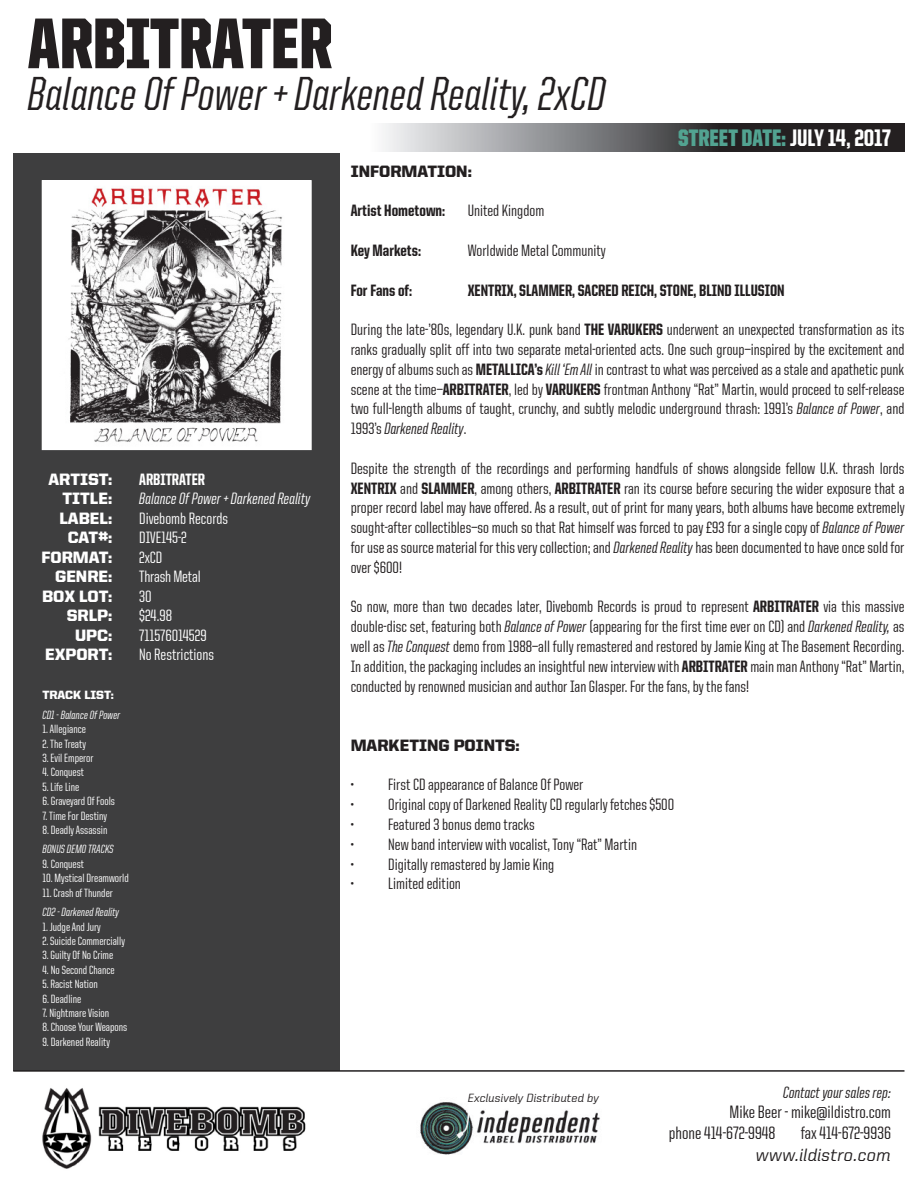
<style>
.page{position:relative;width:918px;height:1188px;background:#fff}
.page>*{position:absolute;margin:0;border:0;box-sizing:border-box;transform-origin:0 0}
.t1{font:900 72px "United Sans Cond";color:#231f20}
.t2{font:500 48px "United Italic Cond";color:#231f20}
.t3{font:900 24px "United Sans Cond";color:#52a391}
.t4{font:500 18px "United Sans Cond";color:#231f20}
.t5{font:500 18px "United Italic Reg";color:#231f20}
.t6{font:500 16.5px/19.8px "United Sans Cond";color:#231f20;text-align:justify}
.t7{font:800 16.5px "United Sans Cond";color:#231f20}
.t8{font:500 16.5px "United Sans Cond";color:#fff}
.t9{font:900 16.5px "United Sans Reg";color:#fff}
.t10{font:500 16.5px "United Italic Cond";color:#fff}
.t11{font:900 16.5px "United Sans Reg";color:#231f20}
.t12{font:500 16.5px "United Italic Cond";color:#231f20}
.t13{font:800 16.5px "United Sans Cond";color:#fff}
.t14{font:500 12px "United Sans Cond";color:#fff}
.t15{font:500 12px "United Italic Cond";color:#fff}
.t16{font:500 12px "United Italic Reg";color:#231f20}
.t17{font:900 12px "United Sans Reg";color:#fff}
.s1{font-weight:800;color:#fff}
.s2{font-weight:800}
.s3{font-family:"United Italic Cond"}
</style>
<div class="page">
<svg style="left:383px;top:124px;width:521px;height:28px;background:#69686a"></svg>
<div style="left:13px;top:153px;width:326px;height:917px;background:#3e3e3f"></div>
<img style="left:45px;top:183px;width:264px;height:264px">
<div style="left:42px;top:180px;width:270px;height:270px;border:2px solid #fff"></div>
<hr style="left:13px;top:1070px;width:891px;height:2px;background:#231f20">
<img style="left:420px;top:1102px;width:180px;height:53px">
<img style="left:42px;top:1088px;width:264px;height:81px">
<p class="t1" style="left:28px;top:5px;width:306px">ARBITRATER</p>
<p class="t2" style="left:28px;top:70px;width:580px">Balance Of Power + Darkened Reality, 2xCD</p>
<p class="t3" style="left:678px;top:125px;width:214px">STREET DATE: <span class="s1">JULY 14, 2017</span></p>
<p class="t9" style="left:48px;top:470px;width:65px">ARTIST:</p>
<p class="t13" style="left:139px;top:470px;width:67px">ARBITRATER</p>
<p class="t9" style="left:63px;top:489px;width:51px">TITLE:</p>
<p class="t10" style="left:139px;top:490px;width:173px">Balance Of Power + Darkened Reality</p>
<p class="t9" style="left:59px;top:509px;width:54px">LABEL:</p>
<p class="t8" style="left:139px;top:510px;width:90px">Divebomb Records</p>
<p class="t9" style="left:68px;top:528px;width:46px">CAT#:</p>
<p class="t8" style="left:139px;top:529px;width:49px">DIVE145-2</p>
<p class="t9" style="left:42px;top:548px;width:72px">FORMAT:</p>
<p class="t8" style="left:139px;top:549px;width:25px">2xCD</p>
<p class="t9" style="left:55px;top:567px;width:59px">GENRE:</p>
<p class="t8" style="left:139px;top:568px;width:63px">Thrash Metal</p>
<p class="t9" style="left:42px;top:587px;width:72px">BOX LOT:</p>
<p class="t8" style="left:139px;top:588px;width:14px">30</p>
<p class="t9" style="left:67px;top:606px;width:47px">SRLP:</p>
<p class="t8" style="left:139px;top:607px;width:34px">$24.98</p>
<p class="t9" style="left:75px;top:626px;width:39px">UPC:</p>
<p class="t8" style="left:139px;top:627px;width:69px">711576014529</p>
<p class="t9" style="left:45px;top:645px;width:69px">EXPORT:</p>
<p class="t8" style="left:139px;top:646px;width:76px">No Restrictions</p>
<p class="t17" style="left:42px;top:688px;width:73px">TRACK LIST:</p>
<p class="t15" style="left:42px;top:709px;width:80px">CD1 - Balance Of Power</p>
<p class="t14" style="left:42px;top:723px;width:45px">1. Allegiance</p>
<p class="t14" style="left:42px;top:737px;width:45px">2. The Treaty</p>
<p class="t14" style="left:42px;top:752px;width:53px">3. Evil Emperor</p>
<p class="t14" style="left:42px;top:766px;width:43px">4. Conquest</p>
<p class="t14" style="left:42px;top:781px;width:38px">5. Life Line</p>
<p class="t14" style="left:42px;top:795px;width:74px">6. Graveyard Of Fools</p>
<p class="t14" style="left:42px;top:809px;width:66px">7. Time For Destiny</p>
<p class="t14" style="left:42px;top:824px;width:66px">8. Deadly Assassin</p>
<p class="t15" style="left:42px;top:843px;width:73px">BONUS DEMO TRACKS</p>
<p class="t14" style="left:42px;top:858px;width:43px">9. Conquest</p>
<p class="t14" style="left:42px;top:872px;width:88px">10. Mystical Dreamworld</p>
<p class="t14" style="left:42px;top:886px;width:72px">11. Crash of Thunder</p>
<p class="t15" style="left:42px;top:906px;width:78px">CD2 - Darkened Reality</p>
<p class="t14" style="left:42px;top:920px;width:60px">1. Judge And Jury</p>
<p class="t14" style="left:42px;top:935px;width:84px">2. Suicide Commercially</p>
<p class="t14" style="left:42px;top:949px;width:72px">3. Guilty Of No Crime</p>
<p class="t14" style="left:42px;top:964px;width:74px">4. No Second Chance</p>
<p class="t14" style="left:42px;top:978px;width:57px">5. Racist Nation</p>
<p class="t14" style="left:42px;top:992px;width:40px">6. Deadline</p>
<p class="t14" style="left:42px;top:1007px;width:68px">7. Nightmare Vision</p>
<p class="t14" style="left:42px;top:1021px;width:86px">8. Choose Your Weapons</p>
<p class="t14" style="left:42px;top:1036px;width:69px">9. Darkened Reality</p>
<p class="t11" style="left:351px;top:162px;width:123px">INFORMATION:</p>
<p class="t7" style="left:351px;top:202px;width:96px">Artist Hometown:</p>
<p class="t6" style="left:468px;top:201px;width:78px">United Kingdom</p>
<p class="t7" style="left:351px;top:242px;width:72px">Key Markets:</p>
<p class="t6" style="left:468px;top:241px;width:140px">Worldwide Metal Community</p>
<p class="t7" style="left:351px;top:281px;width:63px">For Fans of:</p>
<p class="t7" style="left:468px;top:281px;width:318px">XENTRIX, SLAMMER, SACRED REICH, STONE, BLIND ILLUSION</p>
<p class="t6" style="left:351px;top:320px;width:555px">During the late-’80s, legendary U.K. punk band <span class="s2">THE VARUKERS</span> underwent an unexpected transformation as its ranks gradually split off into two separate metal-oriented acts. One such group—inspired by the excitement and energy of albums such as <span class="s2">METALLICA’s</span><span class="s3">Kill ‘Em All</span> in contrast to what was perceived as a stale and apathetic punk scene at the time—<span class="s2">ARBITRATER</span>, led by <span class="s2">VARUKERS</span> frontman Anthony “Rat” Martin, would proceed to self-release two full-length albums of taught, crunchy, and subtly melodic underground thrash: 1991’s <span class="s3">Balance of Power</span>, and 1993’s <span class="s3">Darkened Reality</span>.</p>
<p class="t6" style="left:351px;top:458px;width:555px">Despite the strength of the recordings and performing handfuls of shows alongside fellow U.K. thrash lords <span class="s2">XENTRIX</span> and <span class="s2">SLAMMER</span>, among others, <span class="s2">ARBITRATER</span> ran its course before securing the wider exposure that a proper record label may have offered. As a result, out of print for many years, both albums have become extremely sought-after collectibles—so much so that Rat himself was forced to pay £93 for a single copy of <span class="s3">Balance of Power </span>for use as source material for this very collection; and <span class="s3">Darkened Reality</span> has been documented to have once sold for over $600!</p>
<p class="t6" style="left:351px;top:597px;width:555px">So now, more than two decades later, Divebomb Records is proud to represent <span class="s2">ARBITRATER</span> via this massive double-disc set, featuring both <span class="s3">Balance of Power</span> (appearing for the first time ever on CD) and <span class="s3">Darkened Reality,</span> as well as <span class="s3">The Conquest</span> demo from 1988—all fully remastered and restored by Jamie King at The Basement Recording.<br>In addition, the packaging includes an insightful new interview with <span class="s2">ARBITRATER</span> main man Anthony “Rat” Martin, conducted by renowned musician and author Ian Glasper. For the fans, by the fans!</p>
<p class="t11" style="left:351px;top:736px;width:171px">MARKETING POINTS:</p>
<p class="t6" style="left:351px;top:775px;width:234px">• First CD appearance of Balance Of Power</p>
<p class="t6" style="left:351px;top:795px;width:325px">• Original copy of Darkened Reality CD regularly fetches $500</p>
<p class="t6" style="left:351px;top:814px;width:185px">• Featured 3 bonus demo tracks</p>
<p class="t6" style="left:351px;top:834px;width:288px">• New band interview with vocalist, Tony “Rat” Martin</p>
<p class="t6" style="left:351px;top:854px;width:205px">• Digitally remastered by Jamie King</p>
<p class="t6" style="left:351px;top:874px;width:112px">• Limited edition</p>
<p class="t16" style="left:468px;top:1091px;width:133px">Exclusively Distributed by</p>
<p class="t12" style="left:783px;top:1084px;width:109px">Contact your sales rep:</p>
<p class="t4" style="left:730px;top:1103px;width:163px">Mike Beer - mike@ildistro.com</p>
<p class="t4" style="left:669px;top:1124px;width:108px">phone 414-672-9948</p>
<p class="t4" style="left:801px;top:1124px;width:92px">fax 414-672-9936</p>
<p class="t5" style="left:756px;top:1145px;width:137px">www.ildistro.com</p>
</div>
